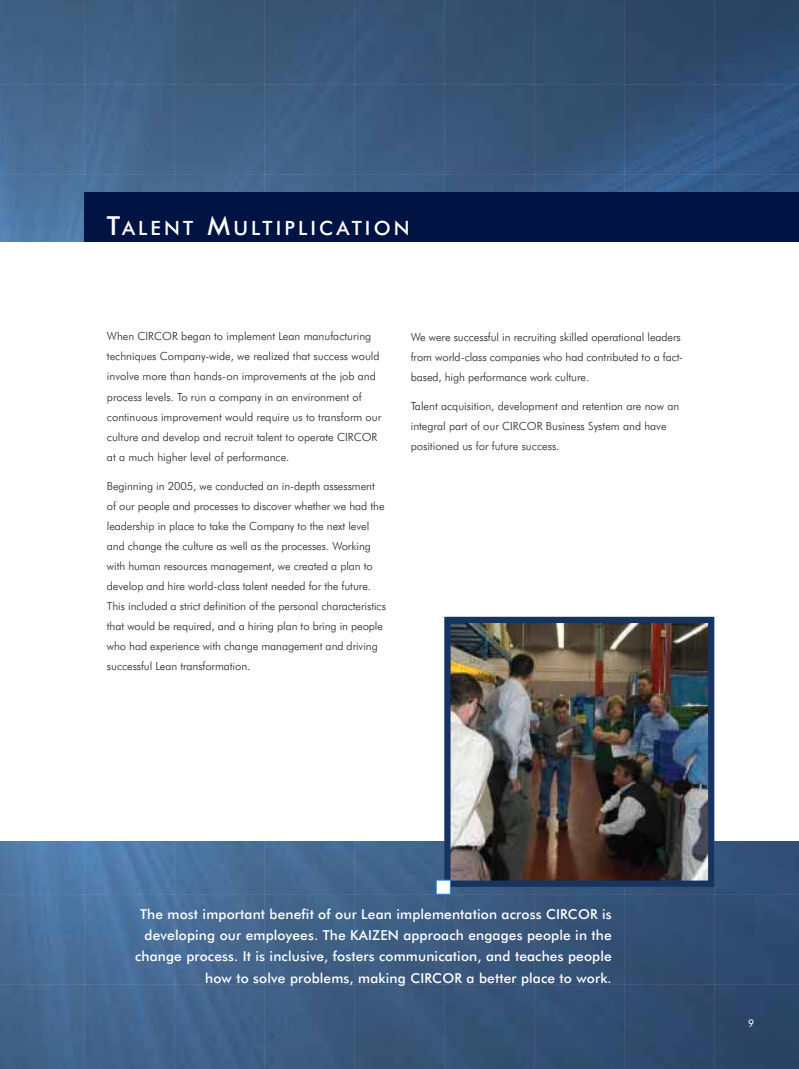
<style>
.page{position:relative;width:799px;height:1069px;background:#fff}
.page>*{position:absolute;margin:0;border:0;box-sizing:border-box;transform-origin:0 0}
.t1{font:500 19.75px "Futura BT";letter-spacing:.16em;color:#fff}
.t2{font:500 13.75px/21.2px "Futura BT";letter-spacing:.01em;color:#fff;text-align:right}
.t3{font:300 11.25px/20px "Futura BT";letter-spacing:-.005em;color:#231f20}
.t4{font:10px "Futura";color:#fff}
.s1{font-size:26.25px}
</style>
<div class="page">
<img style="left:0;top:0;width:799px;height:1069px">
<img style="left:84px;top:0;width:1px;height:1069px">
<img style="left:174px;top:0;width:1px;height:1069px">
<img style="left:354px;top:0;width:1px;height:1069px">
<img style="left:264px;top:0;width:1px;height:1069px">
<img style="left:444px;top:0;width:1px;height:1069px">
<img style="left:534px;top:0;width:1px;height:1069px">
<img style="left:624px;top:0;width:1px;height:1069px">
<img style="left:714px;top:0;width:1px;height:1069px">
<img style="left:0;top:84px;width:799px;height:1px">
<img style="left:0;top:174px;width:799px;height:1px">
<img style="left:0;top:894px;width:799px;height:1px">
<img style="left:0;top:984px;width:799px;height:1px">
<div style="left:0;top:242px;width:799px;height:598px;background:#fff"></div>
<div style="left:84px;top:192px;width:715px;height:50px;background:#001343"></div>
<img style="left:451px;top:624px;width:256px;height:256px">
<div style="left:444px;top:617px;width:270px;height:270px;border:6px solid #173460"></div>
<div style="left:437px;top:880px;width:13px;height:14px;background:#fff"></div>
<div style="left:436px;top:880px;width:15px;height:14px;border:1px solid #3e85c6"></div>
<h1 class="t1" style="left:107px;top:218px;width:304px"><span class="s1">T</span>ALENT <span class="s1">M</span>ULTIPLICATION</h1>
<p class="t3" style="left:107px;top:327px;width:276px">When CIRCOR began to implement Lean manufacturing techniques Company-wide, we realized that success would involve more than hands-on improvements at the job and process levels. To run a company in an environment of continuous improvement would require us to transform our culture and develop and recruit talent to operate CIRCOR at a much higher level of performance.</p>
<p class="t3" style="left:107px;top:476px;width:280px">Beginning in 2005, we conducted an in-depth assessment of our people and processes to discover whether we had the leadership in place to take the Company to the next level and change the culture as well as the processes. Working with human resources management, we created a plan to develop and hire world-class talent needed for the future.<br>This included a strict definition of the personal characteristics that would be required, and a hiring plan to bring in people who had experience with change management and driving successful Lean transformation.</p>
<p class="t3" style="left:411px;top:327px;width:274px">We were successful in recruiting skilled operational leaders from world-class companies who had contributed to a fact&shy;based, high performance work culture.</p>
<p class="t3" style="left:411px;top:396px;width:270px">Talent acquisition, development and retention are now an integral part of our CIRCOR Business System and have positioned us for future success.</p>
<p class="t2" style="left:135px;top:904px;width:478px">The most important benefit of our Lean implementation across CIRCOR is developing our employees. The KAIZEN approach engages people in the change process. It is inclusive, fosters communication, and teaches people how to solve problems, making CIRCOR a better place to work.</p>
<p class="t4" style="left:748px;top:1018px;width:7px">9</p>
</div>
